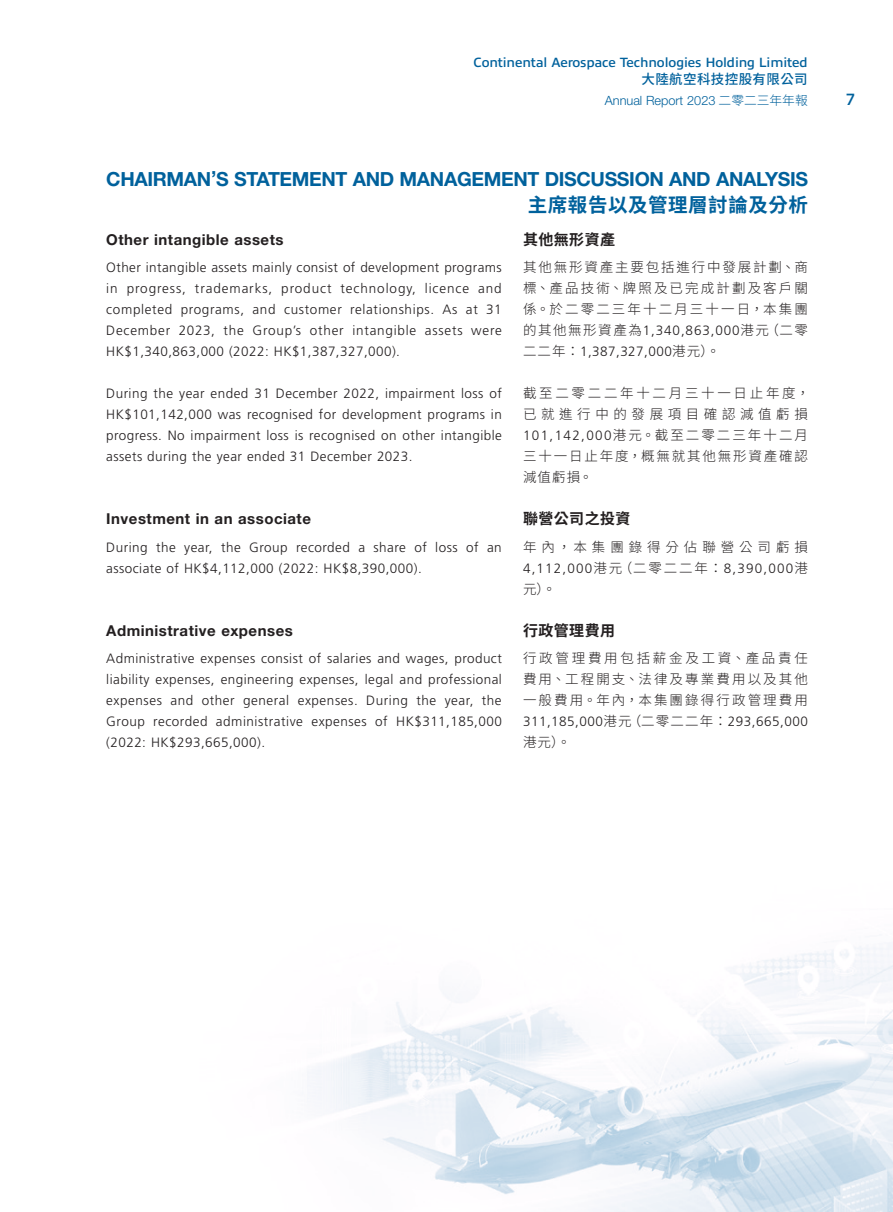
<style>
.page{position:relative;width:893px;height:1212px;background:#fff}
.page>*{position:absolute;margin:0;border:0;box-sizing:border-box;transform-origin:0 0}
.t1{font:700 19.5px "Helvetica Neue LT Std";letter-spacing:-.02em;color:#00619c}
.t2{font:700 19.5px "Source Han Sans TC";letter-spacing:.03em;color:#00619c}
.t3{font:600 16.5px "Allumi Std";color:#00619c}
.Heading_2{font:700 15px "Helvetica Neue LT Std";letter-spacing:.035em;color:#231f20}
.C_Heading_2{font:700 15px "Source Han Sans TC";letter-spacing:.03em;color:#231f20}
.Body_Text{font:300 13.5px/21px "Frutiger LT Std";letter-spacing:.035em;color:#231f20;text-align:justify}
.C_Body_Text{font:300 13.5px/21px "Source Han Sans TC";letter-spacing:.155em;color:#231f20;text-align:justify}
.C_Body_Text-2{font:300 13.5px/21px "Source Han Sans TC";letter-spacing:.2em;color:#231f20}
.t4{font:600 13.5px "Allumi Std";letter-spacing:-.01em;color:#00619c}
.t5{font:500 13.5px "Source Han Sans TC";letter-spacing:.03em;color:#00619c}
.t6{font:300 12.75px "Helvetica Neue LT Std";color:#00619c}
.s1{font-family:"Source Han Sans TC"}
.s2{font-family:"Frutiger LT Std"}
</style>
<div class="page">
<img style="left:307px;top:943px;width:586px;height:269px">
<p class="t4" style="left:473px;top:55px;width:336px">Continental Aerospace Technologies Holding Limited</p>
<p class="t5" style="left:641px;top:72px;width:168px">大陸航空科技控股有限公司</p>
<p class="t6" style="left:605px;top:92px;width:204px">Annual Report 2023 <span class="s1">二零二三年年報</span></p>
<p class="t3" style="left:846px;top:90px;width:11px">7</p>
<h1 class="t1" style="left:106px;top:167px;width:703px">CHAIRMAN’S STATEMENT AND MANAGEMENT DISCUSSION AND ANALYSIS</h1>
<h1 class="t2" style="left:528px;top:194px;width:282px">主席報告以及管理層討論及分析</h1>
<p class="C_Heading_2" style="left:523px;top:231px;width:94px">其他無形資產</p>
<p class="C_Body_Text" style="left:523px;top:257px;width:286px">其他無形資產主要包括進行中發展計劃、商標、產品技術、牌照及已完成計劃及客戶關係。於二零二三年十二月三十一日，本集團的其他無形資產為<span class="s2">1,340,863,000</span>港元（二零二二年：<span class="s2">1,387,327,000</span>港元）。</p>
<p class="C_Body_Text-2" style="left:523px;top:383px;width:288px">截至二零二二年十二月三十一日止年度，已就進行中的發展項目確認減值虧損<br><span class="s2">101,142,000</span>港元。截至二零二三年十二月三十一日止年度，概無就其他無形資產確認減值虧損。</p>
<p class="C_Heading_2" style="left:523px;top:510px;width:109px">聯營公司之投資</p>
<p class="C_Body_Text" style="left:523px;top:537px;width:286px">年內，本集團錄得分佔聯營公司虧損<span class="s2">4,112,000</span>港元（二零二二年：<span class="s2">8,390,000</span>港元）。</p>
<p class="C_Heading_2" style="left:523px;top:622px;width:94px">行政管理費用</p>
<p class="C_Body_Text" style="left:523px;top:648px;width:286px">行政管理費用包括薪金及工資、產品責任費用、工程開支、法律及專業費用以及其他一般費用。年內，本集團錄得行政管理費用<span class="s2">311,185,000</span>港元（二零二二年：<span class="s2">293,665,000</span>港元）。</p>
<p class="Heading_2" style="left:106px;top:230px;width:179px">Other intangible assets</p>
<p class="Body_Text" style="left:106px;top:257px;width:397px">Other intangible assets mainly consist of development programs in progress, trademarks, product technology, licence and completed programs, and customer relationships. As at 31<br>December 2023, the Group’s other intangible assets were HK$1,340,863,000 (2022: HK$1,387,327,000).</p>
<p class="Body_Text" style="left:106px;top:383px;width:397px">During the year ended 31 December 2022, impairment loss of HK$101,142,000 was recognised for development programs in progress. No impairment loss is recognised on other intangible assets during the year ended 31 December 2023.</p>
<p class="Heading_2" style="left:106px;top:510px;width:206px">Investment in an associate</p>
<p class="Body_Text" style="left:106px;top:537px;width:397px">During the year, the Group recorded a share of loss of an associate of HK$4,112,000 (2022: HK$8,390,000).</p>
<p class="Heading_2" style="left:106px;top:621px;width:188px">Administrative expenses</p>
<p class="Body_Text" style="left:106px;top:648px;width:397px">Administrative expenses consist of salaries and wages, product liability expenses, engineering expenses, legal and professional expenses and other general expenses. During the year, the Group recorded administrative expenses of HK$311,185,000 (2022: HK$293,665,000).</p>
</div>
